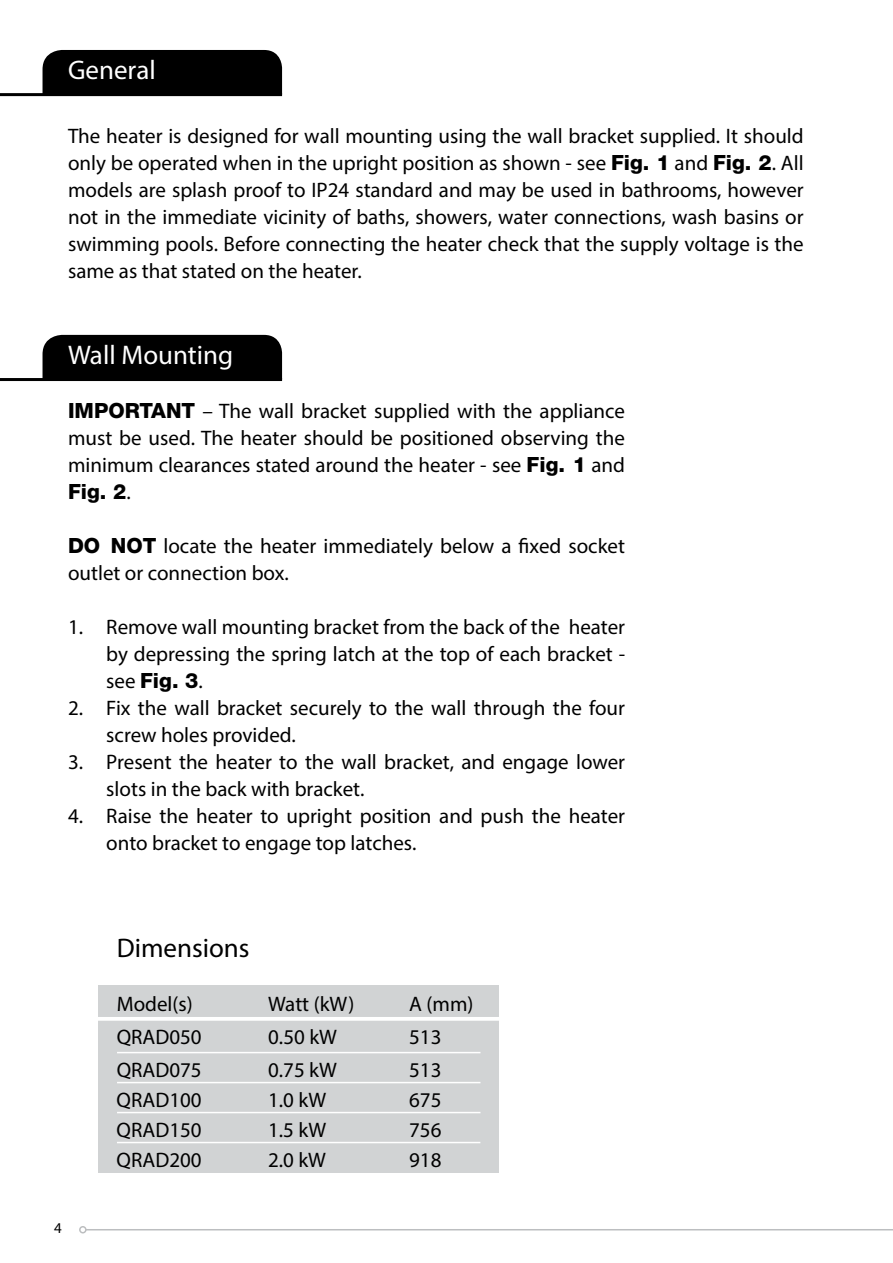
<style>
.page{position:relative;width:893px;height:1263px;background:#fff}
.page>*{position:absolute;margin:0;border:0;box-sizing:border-box;transform-origin:0 0}
.t1{font:27px "Myriad Pro";color:#fff}
.t2{font:27px "Myriad Pro";color:#000}
.t3{font:21px/27px "Myriad Pro";color:#000}
.t4{font:800 21px "Helvetica Neue CE";color:#000}
.t5{font:15px "Myriad Pro";color:#000}
.s1{font-family:"Helvetica Neue CE";font-weight:800}
.s2{font-family:"Myriad Pro";font-weight:400}
</style>
<div class="page">
<div style="left:98px;top:985px;width:400px;height:188px;background:#d1d3d4"></div>
<div style="left:43px;top:335px;width:239px;height:43px;background:#000"></div>
<div style="left:43px;top:50px;width:239px;height:43px;background:#000"></div>
<svg style="left:98px;top:1017px;width:401px;height:4px;background:#fbfcfc"></svg>
<hr style="left:117px;top:1052px;width:363px;height:1px;background:#fff">
<hr style="left:117px;top:1082px;width:363px;height:1px;background:#fff">
<hr style="left:117px;top:1112px;width:363px;height:1px;background:#fff">
<hr style="left:0;top:378px;width:282px;height:3px;background:#000">
<hr style="left:0;top:93px;width:282px;height:3px;background:#000">
<hr style="left:117px;top:1142px;width:363px;height:1px;background:#fff">
<hr style="left:86px;top:1229px;width:807px;height:1px;background:#bcbec0">
<div style="left:79px;top:1226px;width:8px;height:7px;border:2px solid #bcbec0;border-radius:50%"></div>
<p class="t1" style="left:68px;top:53px;width:89px">General</p>
<p class="t3" style="left:68px;top:122px;width:737px;text-align:justify">The heater is designed for wall mounting using the wall bracket supplied. It should only be operated when in the upright position as shown - see <span class="s1">Fig. 1</span> and <span class="s1">Fig. 2</span>. All models are splash proof to IP24 standard and may be used in bathrooms, however not in the immediate vicinity of baths, showers, water connections, wash basins or swimming pools. Before connecting the heater check that the supply voltage is the same as that stated on the heater.</p>
<p class="t1" style="left:68px;top:338px;width:167px">Wall Mounting</p>
<p class="t3" style="left:68px;top:397px;width:559px;text-align:justify"><span class="s1">IMPORTANT</span> – The wall bracket supplied with the appliance must be used. The heater should be positioned observing the minimum clearances stated around the heater - see <span class="s1">Fig. 1</span> and</p>
<p class="t4" style="left:68px;top:478px;width:64px">Fig. 2<span class="s2">.</span></p>
<p class="t3" style="left:68px;top:532px;width:558px"><span class="s1">DO NOT</span> locate the heater immediately below a fixed socket outlet or connection box.</p>
<p class="t3" style="left:68px;top:613px;width:559px;text-align:right">1. Remove wall mounting bracket from the back of the heater by depressing the spring latch at the top of each bracket -</p>
<p class="t4" style="left:106px;top:667px;width:98px"><span class="s2">see</span> Fig. 3<span class="s2">.</span></p>
<p class="t3" style="left:106px;top:694px;width:520px;text-indent:-38px">2. Fix the wall bracket securely to the wall through the four screw holes provided.</p>
<p class="t3" style="left:106px;top:748px;width:520px;text-indent:-38px">3. Present the heater to the wall bracket, and engage lower slots in the back with bracket.</p>
<p class="t3" style="left:106px;top:802px;width:520px;text-indent:-38px">4. Raise the heater to upright position and push the heater onto bracket to engage top latches.</p>
<p class="t5" style="left:54px;top:1219px;width:9px">4</p>
<p class="t2" style="left:117px;top:931px;width:134px">Dimensions</p>
<p class="t3" style="left:117px;top:990px;width:78px">Model(s)</p>
<p class="t3" style="left:268px;top:990px;width:88px">Watt (kW)</p>
<p class="t3" style="left:409px;top:990px;width:66px">A (mm)</p>
<p class="t3" style="left:117px;top:1023px;width:87px">QRAD050</p>
<p class="t3" style="left:268px;top:1023px;width:70px">0.50 kW</p>
<p class="t3" style="left:409px;top:1023px;width:34px">513</p>
<p class="t3" style="left:117px;top:1056px;width:87px">QRAD075</p>
<p class="t3" style="left:268px;top:1056px;width:70px">0.75 kW</p>
<p class="t3" style="left:409px;top:1056px;width:34px">513</p>
<p class="t3" style="left:117px;top:1086px;width:87px">QRAD100</p>
<p class="t3" style="left:268px;top:1086px;width:59px">1.0 kW</p>
<p class="t3" style="left:409px;top:1086px;width:34px">675</p>
<p class="t3" style="left:117px;top:1116px;width:87px">QRAD150</p>
<p class="t3" style="left:268px;top:1116px;width:59px">1.5 kW</p>
<p class="t3" style="left:409px;top:1116px;width:34px">756</p>
<p class="t3" style="left:117px;top:1146px;width:87px">QRAD200</p>
<p class="t3" style="left:268px;top:1146px;width:59px">2.0 kW</p>
<p class="t3" style="left:409px;top:1146px;width:34px">918</p>
</div>
